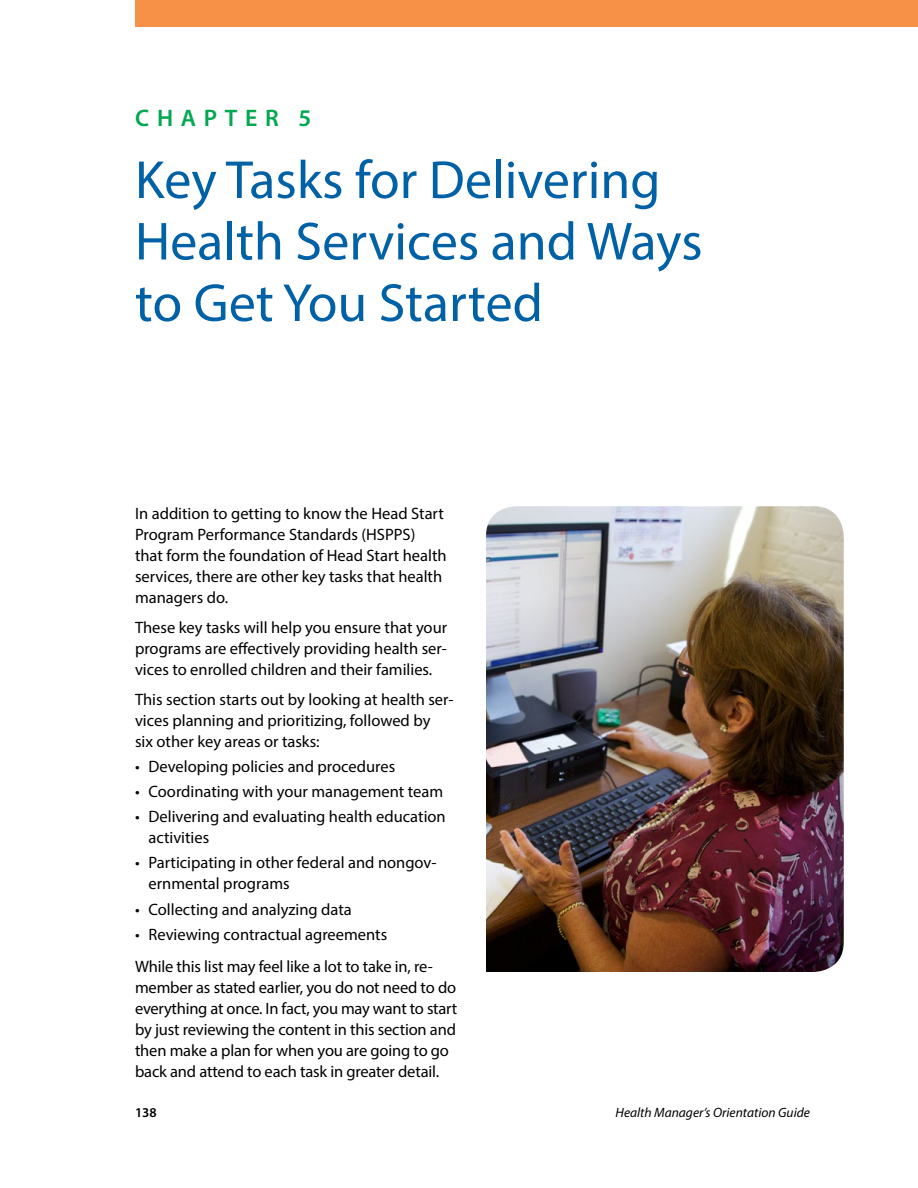
<style>
.page{position:relative;width:918px;height:1188px;background:#fff}
.page>*{position:absolute;margin:0;border:0;box-sizing:border-box;transform-origin:0 0}
.Chapter_title{font:54px/61.5px "Myriad Pro";color:#0061a7}
.Chapter_number{font:600 24px "Myriad Pro";letter-spacing:.32em;color:#00a850}
.Body_text{font:16.5px/21px "Myriad Pro";letter-spacing:-.01em;color:#000}
.Bullet_text{font:16.5px/21px "Myriad Pro";color:#000}
.Body_text_2{font:16.5px/21px "Myriad Pro";color:#000}
.Bullet_text_2{font:16.5px "Myriad Pro";color:#000}
.t1{font:italic 13.5px "Myriad Pro";color:#000}
.t2{font:600 13.5px "Myriad Pro";color:#000}
</style>
<div class="page">
<div style="left:135px;top:0;width:783px;height:27px;background:#f79147"></div>
<img style="left:486px;top:506px;width:358px;height:466px">
<p class="Chapter_number" style="left:135px;top:103px;width:178px">CHAPTER 5</p>
<h1 class="Chapter_title" style="left:135px;top:148px;width:569px">Key Tasks for Delivering<br>Health Services and Ways to Get You Started</h1>
<p class="Body_text" style="left:135px;top:502px;width:313px">In addition to getting to know the Head Start Program Performance Standards (HSPPS) that form the foundation of Head Start health services, there are other key tasks that health managers do.</p>
<p class="Body_text" style="left:135px;top:616px;width:314px;text-align:justify">These key tasks will help you ensure that your programs are effectively providing health ser&shy;vices to enrolled children and their families.</p>
<p class="Body_text_2" style="left:135px;top:688px;width:320px">This section starts out by looking at health ser&shy;vices planning and prioritizing, followed by<br>six other key areas or tasks:</p>
<p class="Bullet_text" style="left:135px;top:756px;width:262px">• Developing policies and procedures</p>
<p class="Bullet_text" style="left:135px;top:781px;width:310px">• Coordinating with your management team</p>
<p class="Bullet_text" style="left:148px;top:805px;width:299px;text-indent:-14px">• Delivering and evaluating health education activities</p>
<p class="Bullet_text" style="left:148px;top:852px;width:289px;text-indent:-14px">• Participating in other federal and nongov&shy;ernmental programs</p>
<p class="Bullet_text" style="left:135px;top:898px;width:218px">• Collecting and analyzing data</p>
<p class="Bullet_text_2" style="left:135px;top:924px;width:254px">• Reviewing contractual agreements</p>
<p class="Body_text" style="left:135px;top:955px;width:324px">While this list may feel like a lot to take in, re&shy;member as stated earlier, you do not need to do everything at once. In fact, you may want to start by just reviewing the content in this section and then make a plan for when you are going to go back and attend to each task in greater detail.</p>
<p class="t2" style="left:135px;top:1104px;width:23px">138</p>
<p class="t1" style="left:616px;top:1104px;width:196px">Health Manager’s Orientation Guide</p>
</div>
